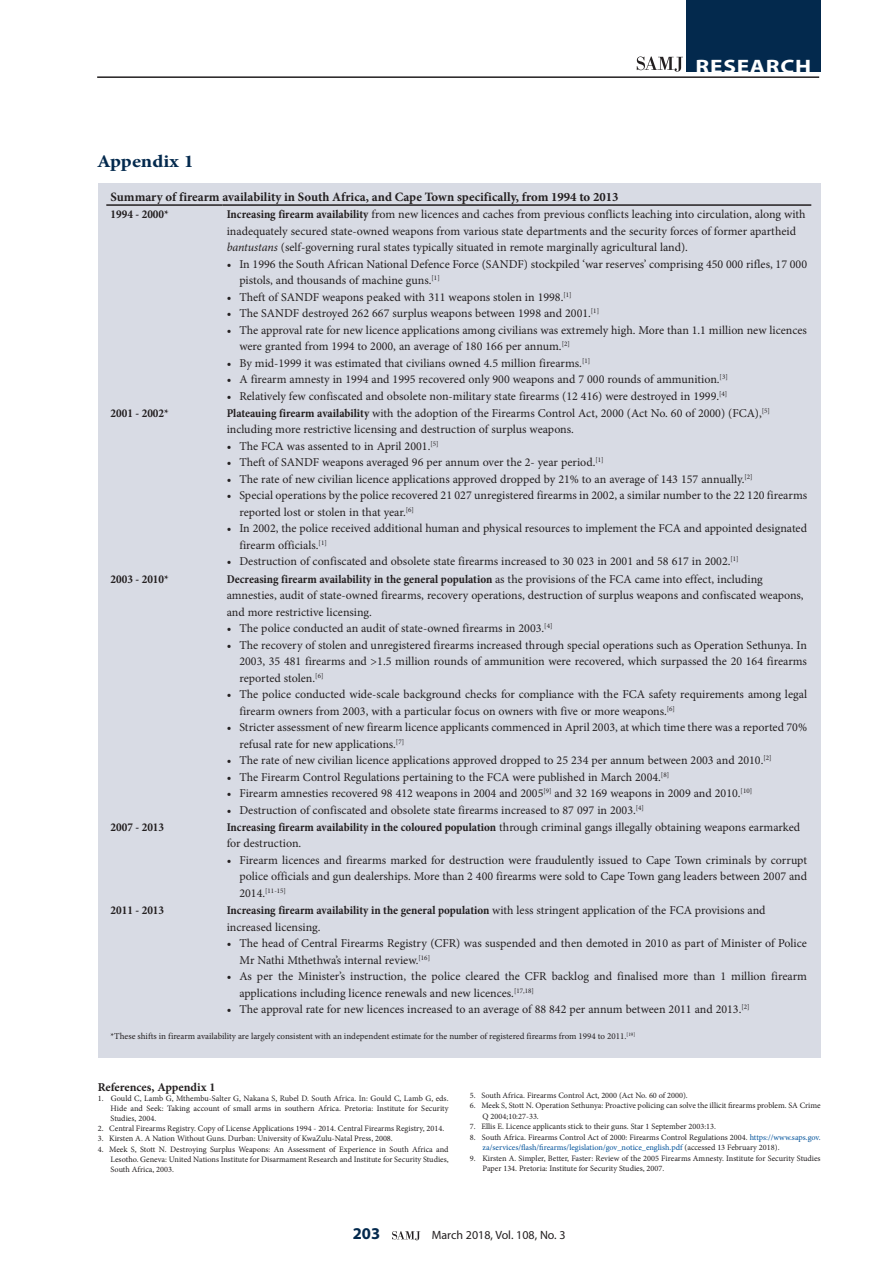
<style>
.page{position:relative;width:893px;height:1263px;background:#fff}
.page>*{position:absolute;margin:0;border:0;box-sizing:border-box;transform-origin:0 0}
.t1{font:700 19.5px "Myriad Pro";letter-spacing:.03em;color:#fff;scale:1.2 1}
.B_HEAD{font:700 condensed 18px "Minion Pro";color:#03294d;scale:1.2 1}
.t2{font:700 16.5px "Myriad Pro";color:#03294d}
.TABLE_HEAD{font:700 12.75px "Minion Pro";color:#231f20}
.TABLE_COPY{font:12px/16.5px "Minion Pro";color:#231f20}
.TABLE_COPY-2{font:700 condensed 12px "Minion Pro";color:#231f20}
.t3{font:12px "Myriad Pro";color:#231f20}
.BODY_TEXT_1ST_PARAGR{font:700 12px "Minion Pro";letter-spacing:-.005em;color:#231f20}
.TABLE_FOOTNOTE{font:9px "Minion Pro";color:#231f20}
.REFERENCES{font:8.25px/10.1px "Minion Pro";color:#231f20}
.t4{font:7.05px "Minion Pro";color:#231f20}
.s1{font-weight:700;font-stretch:condensed}
.s2{font-style:italic}
.s3{font-size:12px}
.s4{color:#01529a}
</style>
<div class="page">
<svg style="left:392px;top:1231px;width:28px;height:9px"></svg>
<hr style="left:97px;top:76px;width:722px;height:2px;background:#231f20">
<div style="left:686px;top:0;width:135px;height:72px;background:#03294d"></div>
<svg style="left:637px;top:57px;width:46px;height:15px"></svg>
<div style="left:98px;top:183px;width:723px;height:875px;background:#d8dbe4"></div>
<hr style="left:106px;top:204px;width:116px;height:2px;background:#231f20">
<hr style="left:222px;top:204px;width:589px;height:2px;background:#231f20">
<h2 class="B_HEAD" style="left:97px;top:148px;width:82px">Appendix 1</h2>
<h1 class="t1" style="left:696px;top:54px;width:98px">RESEARCH</h1>
<p class="TABLE_HEAD" style="left:111px;top:188px;width:509px">Summary of firearm availability in South Africa, and Cape Town specifically, from 1994 to 2013</p>
<p class="TABLE_COPY-2" style="left:111px;top:206px;width:60px">1994 - 2000*</p>
<p class="TABLE_COPY" style="left:227px;top:206px;width:580px"><span class="s1">Increasing firearm availability</span> from new licences and caches from previous conflicts leaching into circulation, along with inadequately secured state-owned weapons from various state departments and the security forces of former apartheid <span class="s2">bantustans</span> (self-governing rural states typically situated in remote marginally agricultural land).</p>
<p class="TABLE_COPY" style="left:239px;top:255px;width:569px;text-indent:-13px">• In 1996 the South African National Defence Force (SANDF) stockpiled ‘war reserves’ comprising 450 000 rifles, 17 000 pistols, and thousands of machine guns.<sup>[1]</sup></p>
<p class="TABLE_COPY" style="left:227px;top:288px;width:346px">• Theft of SANDF weapons peaked with 311 weapons stolen in 1998.<sup>[1]</sup></p>
<p class="TABLE_COPY" style="left:227px;top:305px;width:374px">• The SANDF destroyed 262 667 surplus weapons between 1998 and 2001.<sup>[1]</sup></p>
<p class="TABLE_COPY" style="left:239px;top:321px;width:569px;text-indent:-13px">• The approval rate for new licence applications among civilians was extremely high. More than 1.1 million new licences were granted from 1994 to 2000, an average of 180 166 per annum.<sup>[2]</sup></p>
<p class="TABLE_COPY" style="left:227px;top:354px;width:365px">• By mid-1999 it was estimated that civilians owned 4.5 million firearms.<sup>[1]</sup></p>
<p class="TABLE_COPY" style="left:227px;top:371px;width:503px">• A firearm amnesty in 1994 and 1995 recovered only 900 weapons and 7 000 rounds of ammunition.<sup>[3]</sup></p>
<p class="TABLE_COPY" style="left:227px;top:387px;width:502px">• Relatively few confiscated and obsolete non-military state firearms (12 416) were destroyed in 1999.<sup>[4]</sup></p>
<p class="TABLE_COPY-2" style="left:111px;top:405px;width:60px">2001 - 2002*</p>
<p class="TABLE_COPY" style="left:227px;top:405px;width:545px"><span class="s1">Plateauing firearm availability</span> with the adoption of the Firearms Control Act, 2000 (Act No. 60 of 2000) (FCA),<sup>[5] </sup>including more restrictive licensing and destruction of surplus weapons.</p>
<p class="TABLE_COPY" style="left:227px;top:438px;width:213px">• The FCA was assented to in April 2001.<sup>[5]</sup></p>
<p class="TABLE_COPY" style="left:227px;top:454px;width:378px">• Theft of SANDF weapons averaged 96 per annum over the 2- year period.<sup>[1]</sup></p>
<p class="TABLE_COPY" style="left:227px;top:471px;width:527px">• The rate of new civilian licence applications approved dropped by 21% to an average of 143 157 annually.<sup>[2]</sup></p>
<p class="TABLE_COPY" style="left:239px;top:487px;width:569px;text-indent:-13px">• Special operations by the police recovered 21 027 unregistered firearms in 2002, a similar number to the 22 120 firearms reported lost or stolen in that year.<sup>[6]</sup></p>
<p class="TABLE_COPY" style="left:239px;top:520px;width:569px;text-indent:-13px">• In 2002, the police received additional human and physical resources to implement the FCA and appointed designated firearm officials.<sup>[1]</sup></p>
<p class="TABLE_COPY" style="left:227px;top:553px;width:513px">• Destruction of confiscated and obsolete state firearms increased to 30 023 in 2001 and 58 617 in 2002.<sup>[1]</sup></p>
<p class="TABLE_COPY-2" style="left:111px;top:570px;width:60px">2003 - 2010*</p>
<p class="TABLE_COPY" style="left:227px;top:570px;width:578px"><span class="s1">Decreasing firearm availability in the general population</span> as the provisions of the FCA came into effect, including amnesties, audit of state-owned firearms, recovery operations, destruction of surplus weapons and confiscated weapons, and more restrictive licensing.</p>
<p class="TABLE_COPY" style="left:227px;top:620px;width:327px">• The police conducted an audit of state-owned firearms in 2003.<sup>[4]</sup></p>
<p class="TABLE_COPY" style="left:239px;top:636px;width:569px;text-align:justify;text-indent:-13px">• The recovery of stolen and unregistered firearms increased through special operations such as Operation Sethunya. In 2003, 35 481 firearms and &gt;1.5 million rounds of ammunition were recovered, which surpassed the 20 164 firearms reported stolen.<sup>[6]</sup></p>
<p class="TABLE_COPY" style="left:239px;top:686px;width:569px;text-indent:-13px">• The police conducted wide-scale background checks for compliance with the FCA safety requirements among legal firearm owners from 2003, with a particular focus on owners with five or more weapons.<sup>[6]</sup></p>
<p class="TABLE_COPY" style="left:239px;top:719px;width:569px;text-indent:-13px">• Stricter assessment of new firearm licence applicants commenced in April 2003, at which time there was a reported 70% refusal rate for new applications.<sup>[7]</sup></p>
<p class="TABLE_COPY" style="left:227px;top:752px;width:546px">• The rate of new civilian licence applications approved dropped to 25 234 per annum between 2003 and 2010.<sup>[2]</sup></p>
<p class="TABLE_COPY" style="left:227px;top:768px;width:444px">• The Firearm Control Regulations pertaining to the FCA were published in March 2004.<sup>[8]</sup></p>
<p class="TABLE_COPY" style="left:227px;top:785px;width:527px">• Firearm amnesties recovered 98 412 weapons in 2004 and 2005<sup>[9]</sup> and 32 169 weapons in 2009 and 2010.<sup>[10]</sup></p>
<p class="TABLE_COPY" style="left:227px;top:801px;width:419px">• Destruction of confiscated and obsolete state firearms increased to 87 097 in 2003.<sup>[4]</sup></p>
<p class="TABLE_COPY-2" style="left:111px;top:819px;width:55px">2007 - 2013</p>
<p class="TABLE_COPY" style="left:227px;top:819px;width:575px"><span class="s1">Increasing firearm availability in the coloured population</span> through criminal gangs illegally obtaining weapons earmarked for destruction.</p>
<p class="TABLE_COPY" style="left:227px;top:852px;width:582px;text-align:right">• Firearm licences and firearms marked for destruction were fraudulently issued to Cape Town criminals by corrupt police officials and gun dealerships. More than 2 400 firearms were sold to Cape Town gang leaders between 2007 and</p>
<p class="t4" style="left:239px;top:886px;width:48px"><span class="s3">2014.</span>[11-15]</p>
<p class="TABLE_COPY-2" style="left:111px;top:902px;width:55px">2011 - 2013</p>
<p class="TABLE_COPY" style="left:227px;top:902px;width:540px"><span class="s1">Increasing firearm availability in the general population</span> with less stringent application of the FCA provisions and increased licensing.</p>
<p class="TABLE_COPY" style="left:239px;top:935px;width:569px;text-indent:-13px">• The head of Central Firearms Registry (CFR) was suspended and then demoted in 2010 as part of Minister of Police<br>Mr Nathi Mthethwa’s internal review.<sup>[16]</sup></p>
<p class="TABLE_COPY" style="left:239px;top:968px;width:569px;text-indent:-13px">• As per the Minister’s instruction, the police cleared the CFR backlog and finalised more than 1 million firearm applications including licence renewals and new licences.<sup>[17,18]</sup></p>
<p class="TABLE_COPY" style="left:227px;top:1001px;width:524px">• The approval rate for new licences increased to an average of 88 842 per annum between 2011 and 2013.<sup>[2]</sup></p>
<p class="TABLE_FOOTNOTE" style="left:111px;top:1030px;width:526px">*These shifts in firearm availability are largely consistent with an independent estimate for the number of registered firearms from 1994 to 2011.<sup>[19]</sup></p>
<p class="BODY_TEXT_1ST_PARAGR" style="left:98px;top:1078px;width:119px">References, Appendix 1</p>
<p class="REFERENCES" style="left:111px;top:1093px;width:340px;text-align:justify;text-indent:-13px">1. Gould C, Lamb G, Mthembu-Salter G, Nakana S, Rubel D. South Africa. In: Gould C, Lamb G, eds.<br>Hide and Seek: Taking account of small arms in southern Africa. Pretoria: Institute for Security Studies, 2004.</p>
<p class="REFERENCES" style="left:98px;top:1124px;width:348px">2. Central Firearms Registry. Copy of License Applications 1994 - 2014. Central Firearms Registry, 2014.</p>
<p class="REFERENCES" style="left:98px;top:1134px;width:297px">3. Kirsten A. A Nation Without Guns. Durban: University of KwaZulu-Natal Press, 2008.</p>
<p class="REFERENCES" style="left:111px;top:1144px;width:340px;text-align:justify;text-indent:-13px">4. Meek S, Stott N. Destroying Surplus Weapons: An Assessment of Experience in South Africa and Lesotho. Geneva: United Nations Institute for Disarmament Research and Institute for Security Studies, South Africa, 2003.</p>
<p class="REFERENCES" style="left:470px;top:1090px;width:219px">5. South Africa. Firearms Control Act, 2000 (Act No. 60 of 2000).</p>
<p class="REFERENCES" style="left:483px;top:1100px;width:340px;line-height:10.5px;text-indent:-13px">6. Meek S, Stott N. Operation Sethunya: Proactive policing can solve the illicit firearms problem. SA Crime<br>Q 2004;10:27-33.</p>
<p class="REFERENCES" style="left:470px;top:1122px;width:248px">7. Ellis E. Licence applicants stick to their guns. Star 1 September 2003:13.</p>
<p class="REFERENCES" style="left:483px;top:1132px;width:340px;line-height:10.5px;text-indent:-13px">8. South Africa. Firearms Control Act of 2000: Firearms Control Regulations 2004. <span class="s4">https://www.saps.gov. za/services/flash/firearms/legislation/gov_notice_english.pdf</span> (accessed 13 February 2018).</p>
<p class="REFERENCES" style="left:483px;top:1153px;width:339px;line-height:10.5px;text-indent:-13px">9. Kirsten A. Simpler, Better, Faster: Review of the 2005 Firearms Amnesty. Institute for Security Studies<br>Paper 134. Pretoria: Institute for Security Studies, 2007.</p>
<h3 class="t2" style="left:353px;top:1223px;width:29px">203</h3>
<p class="t3" style="left:432px;top:1228px;width:135px">March 2018, Vol. 108, No. 3</p>
</div>
